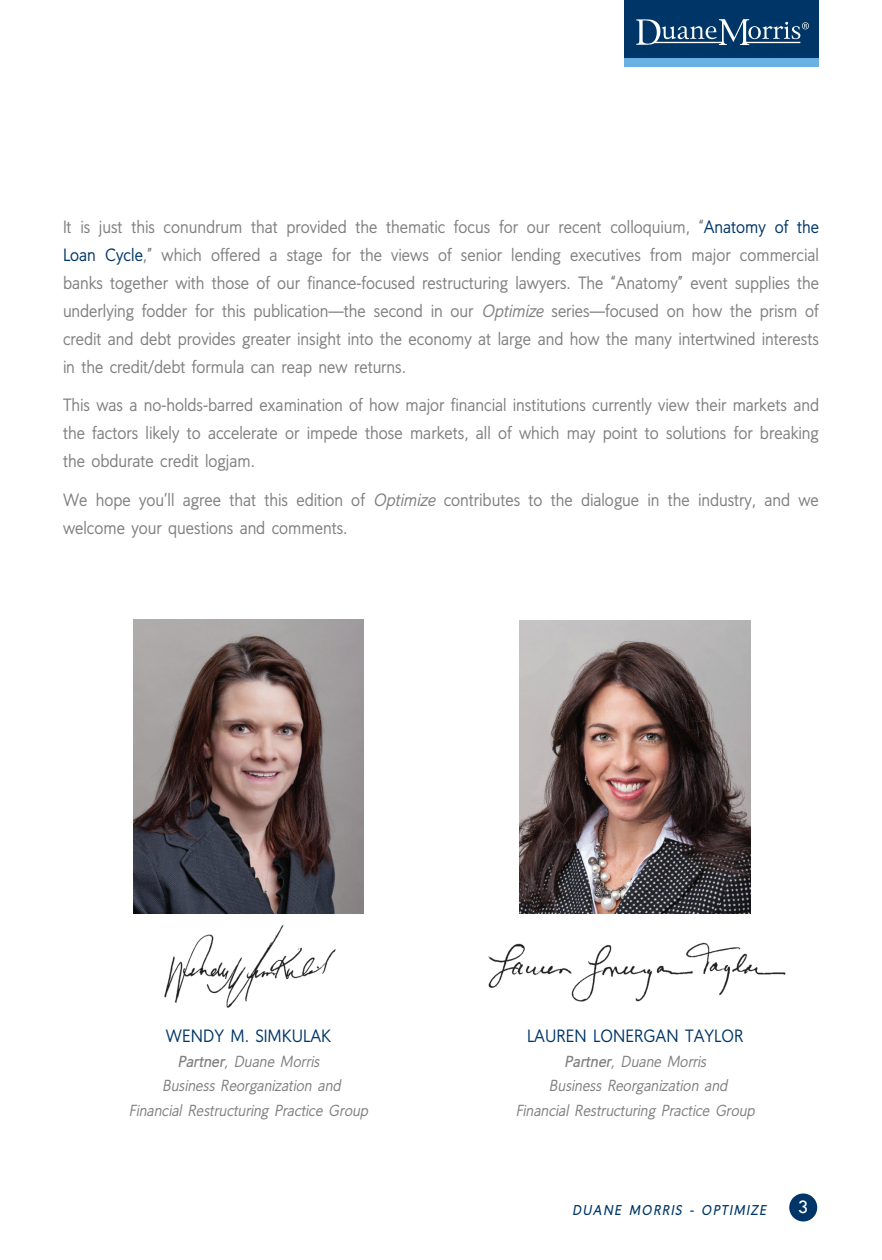
<style>
.page{position:relative;width:882px;height:1260px;background:#fff}
.page>*{position:absolute;margin:0;border:0;box-sizing:border-box;transform-origin:0 0}
.t1{font:19.25px "Tw Cen";color:#fff}
.t2{font:17.5px/28px "Oslo";color:#808083;text-align:justify;scale:.95 1}
.t3{font:17.5px "Oslo";color:#003667;scale:.95 1}
.t4{font:italic 15.75px/24.5px "Oslo";letter-spacing:-.205em;color:#808083;text-align:center;scale:.95 1}
.t5{font:italic 700 14px "Oslo";color:#003667;scale:.95 1}
.s1{color:#003667}
.s2{font-style:italic}
.s3{font-weight:700}
</style>
<div class="page">
<div style="left:788px;top:1193px;width:30px;height:29px;background:#003667;border-radius:50%"></div>
<div style="left:788px;top:1192px;width:31px;height:31px;border:2px solid #fff;border-radius:50%"></div>
<img style="left:520px;top:620px;width:231px;height:294px">
<img style="left:133px;top:620px;width:231px;height:294px">
<img style="left:164px;top:925px;width:172px;height:83px">
<img style="left:488px;top:942px;width:298px;height:60px">
<div style="left:625px;top:0;width:194px;height:58px;background:#003667"></div>
<svg style="left:636px;top:19px;width:173px;height:26px"></svg>
<div style="left:625px;top:58px;width:194px;height:8px;background:#69b1e2"></div>
<p class="t2" style="left:63px;top:213px;width:797px">It is just this conundrum that provided the thematic focus for our recent colloquium, “<span class="s1">Anatomy of the Loan Cycle</span>,” which offered a stage for the views of senior lending executives from major commercial banks together with those of our finance-focused restructuring lawyers. The “Anatomy” event supplies the underlying fodder for this publication—the second in our <span class="s2">Optimize</span> series—focused on how the prism of credit and debt provides greater insight into the economy at large and how the many intertwined interests in the credit/debt formula can reap new returns.</p>
<p class="t2" style="left:63px;top:391px;width:797px">This was a no-holds-barred examination of how major financial institutions currently view their markets and the factors likely to accelerate or impede those markets, all of which may point to solutions for breaking the obdurate credit logjam.</p>
<p class="t2" style="left:63px;top:486px;width:797px">We hope you’ll agree that this edition of <span class="s2">Optimize</span> contributes to the dialogue in the industry, and we welcome your questions and comments.</p>
<p class="t3" style="left:166px;top:1027px;width:175px">Wendy M. Simkulak</p>
<p class="t4" style="left:129px;top:1049px;width:256px"><span class="s3">PARTNER</span>, Duane Morris<br>Business Reorganization and<br>Financial Restructuring Practice Group</p>
<p class="t3" style="left:527px;top:1027px;width:11px">Laure</p>
<p class="t3" style="left:574px;top:1027px;width:65px">n Lonerga</p>
<p class="t3" style="left:666px;top:1027px;width:78px">n Taylor</p>
<p class="t4" style="left:516px;top:1049px;width:256px"><span class="s3">PARTNER</span>, Duane Morris<br>Business Reorganization and<br>Financial Restructuring Practice Group</p>
<p class="t5" style="left:572px;top:1202px;width:208px">DUANE MORRIS - OPTIM IZE</p>
<p class="t1" style="left:798px;top:1196px;width:12px">3</p>
</div>
